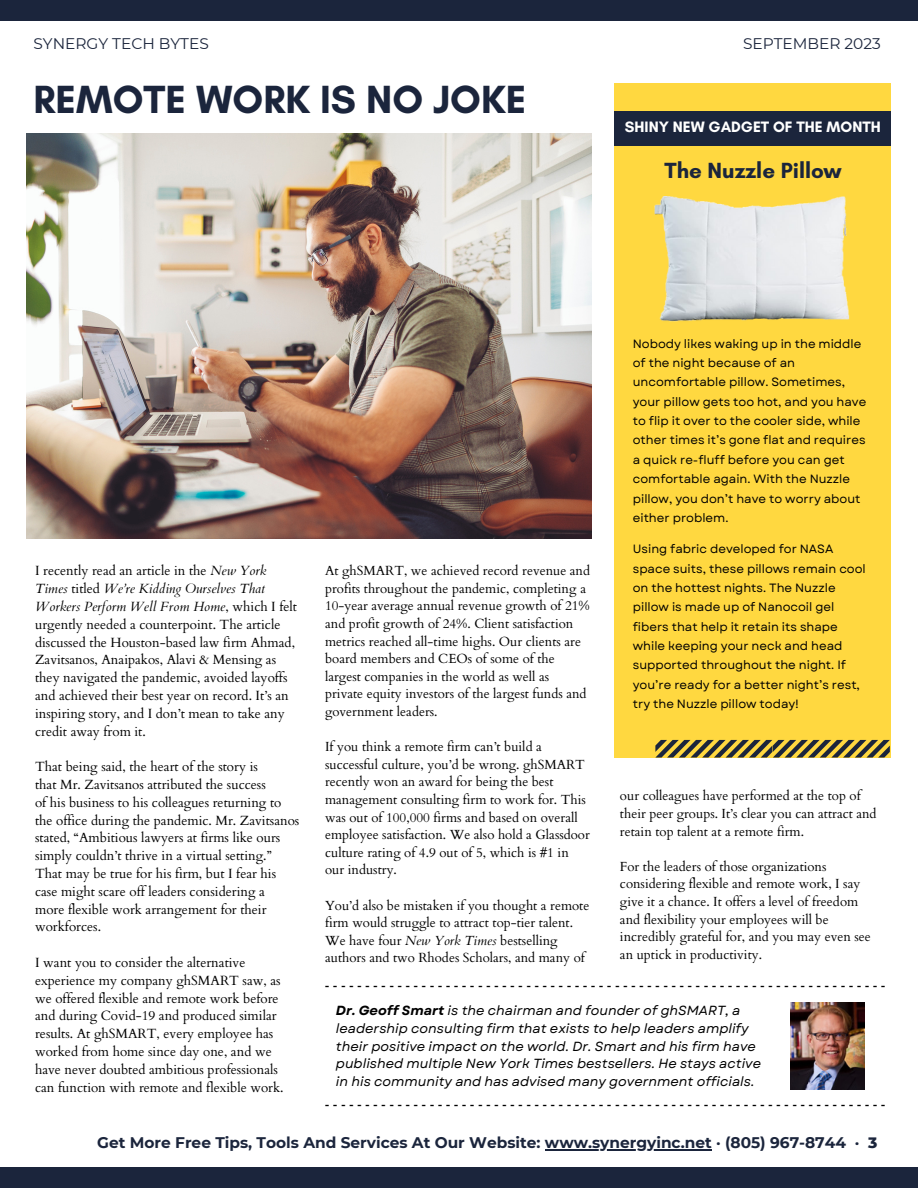
<style>
.page{position:relative;width:918px;height:1188px;background:#fff}
.page>*{position:absolute;margin:0;border:0;box-sizing:border-box;transform-origin:0 0}
.t1{font:700 40.05px "Glacial Indifference";color:#1b253c}
.t2{font:700 22.35px "Glacial Indifference";color:#1b253c}
.t3{font:700 15.45px "Montserrat";color:#1b253c}
.t4{font:15.45px "Montserrat";color:#1b253c}
.t5{font:700 15.3px "Glacial Indifference";color:#fff}
.t6{font:13.35px/17.9px "Cardo";color:#000}
.t7{font:13.2px/17.5px "Cardo";color:#000}
.t8{font:italic 13.2px/17.5px "Garet";color:#000}
.t9{font:600 12.15px "Montserrat";color:#000}
.t10{font:12px/19.4px "Garet";color:#000}
.s1{font-style:italic}
.s2{font-weight:700}
.s3{font-weight:800}
</style>
<div class="page">
<div style="left:0;top:1px;width:918px;height:20px;background:#1b253c"></div>
<div style="left:0;top:1168px;width:918px;height:20px;background:#1b253c"></div>
<hr style="left:545px;top:1149px;width:167px;height:1px;background:#1b253c">
<div style="left:615px;top:83px;width:276px;height:675px;background:#ffd840"></div>
<img style="left:27px;top:134px;width:565px;height:405px">
<div style="left:615px;top:111px;width:276px;height:34px;background:#1b253c"></div>
<img style="left:790px;top:1003px;width:75px;height:86px">
<svg style="left:655px;top:740px;width:235px;height:18px"></svg>
<img style="left:654px;top:196px;width:196px;height:126px">
<p class="t4" style="left:34px;top:34px;width:177px">SYNERGY TECH BYTES</p>
<p class="t4" style="left:743px;top:34px;width:139px">SEPTEMBER 2023</p>
<p class="t1" style="left:34px;top:75px;width:494px">REMOTE WORK IS NO JOKE</p>
<p class="t5" style="left:625px;top:117px;width:257px">SHINY NEW GADGET OF THE MONTH</p>
<p class="t2" style="left:664px;top:157px;width:179px">The Nuzzle Pillow</p>
<p class="t6" style="left:35px;top:562px;width:264px">I recently read an article in the <span class="s1">New York Times</span> titled <span class="s1">We’re Kidding Ourselves That Workers Perform Well From Home</span>, which I felt urgently needed a counterpoint. The article discussed the Houston-based law firm Ahmad, Zavitsanos, Anaipakos, Alavi &amp; Mensing as they navigated the pandemic, avoided layoffs and achieved their best year on record. It’s an inspiring story, and I don’t mean to take any credit away from it.</p>
<p class="t6" style="left:35px;top:758px;width:266px">That being said, the heart of the story is<br>that Mr. Zavitsanos attributed the success<br>of his business to his colleagues returning to the office during the pandemic. Mr. Zavitsanos stated, “Ambitious lawyers at firms like ours simply couldn’t thrive in a virtual setting.” That may be true for his firm, but I fear his case might scare off leaders considering a<br>more flexible work arrangement for their workforces.</p>
<p class="t6" style="left:35px;top:954px;width:250px">I want you to consider the alternative experience my company ghSMART saw, as we offered flexible and remote work before and during Covid-19 and produced similar results. At ghSMART, every employee has worked from home since day one, and we have never doubted ambitious professionals can function with remote and flexible work.</p>
<p class="t7" style="left:325px;top:562px;width:267px">At ghSMART, we achieved record revenue and profits throughout the pandemic, completing a 10-year average annual revenue growth of 21% and profit growth of 24%. Client satisfaction metrics reached all-time highs. Our clients are board members and CEOs of some of the largest companies in the world as well as private equity investors of the largest funds and government leaders.</p>
<p class="t7" style="left:325px;top:738px;width:266px">If you think a remote firm can’t build a successful culture, you’d be wrong. ghSMART recently won an award for being the best management consulting firm to work for. This was out of 100,000 firms and based on overall employee satisfaction. We also hold a Glassdoor culture rating of 4.9 out of 5, which is #1 in our industry.</p>
<p class="t7" style="left:325px;top:897px;width:266px">You’d also be mistaken if you thought a remote firm would struggle to attract top-tier talent.<br>We have four <span class="s1">New York Times</span> bestselling authors and two Rhodes Scholars, and many of</p>
<p class="t10" style="left:633px;top:334px;width:235px">Nobody likes waking up in the middle of the night because of an uncomfortable pillow. Sometimes, your pillow gets too hot, and you have to flip it over to the cooler side, while other times it’s gone flat and requires a quick re-fluff before you can get comfortable again. With the Nuzzle pillow, you don’t have to worry about either problem.</p>
<p class="t10" style="left:633px;top:539px;width:235px">Using fabric developed for NASA space suits, these pillows remain cool on the hottest nights. The Nuzzle pillow is made up of Nanocoil gel fibers that help it retain its shape while keeping your neck and head supported throughout the night. If you’re ready for a better night’s rest, try the Nuzzle pillow today!</p>
<p class="t7" style="left:620px;top:787px;width:258px">our colleagues have performed at the top of their peer groups. It’s clear you can attract and retain top talent at a remote firm.</p>
<p class="t7" style="left:620px;top:858px;width:252px">For the leaders of those organizations considering flexible and remote work, I say give it a chance. It offers a level of freedom and flexibility your employees will be incredibly grateful for, and you may even see an uptick in productivity.</p>
<p class="t9" style="left:325px;top:978px;width:562px">----------------------------------------------------------------------</p>
<p class="t8" style="left:336px;top:1002px;width:427px"><span class="s2">Dr. Geoff Smart</span> is the chairman and founder of ghSMART, a leadership consulting firm that exists to help leaders amplify their positive impact on the world. Dr. Smart and his firm have published multiple New York Times bestsellers. He stays active in his community and has advised many government officials.</p>
<p class="t9" style="left:325px;top:1097px;width:562px">----------------------------------------------------------------------</p>
<p class="t3" style="left:97px;top:1133px;width:782px">Get More Free Tips, Tools And Services At Our Website: www.synergyinc.net · (805) 967-8744 · <span class="s3">3</span></p>
</div>
